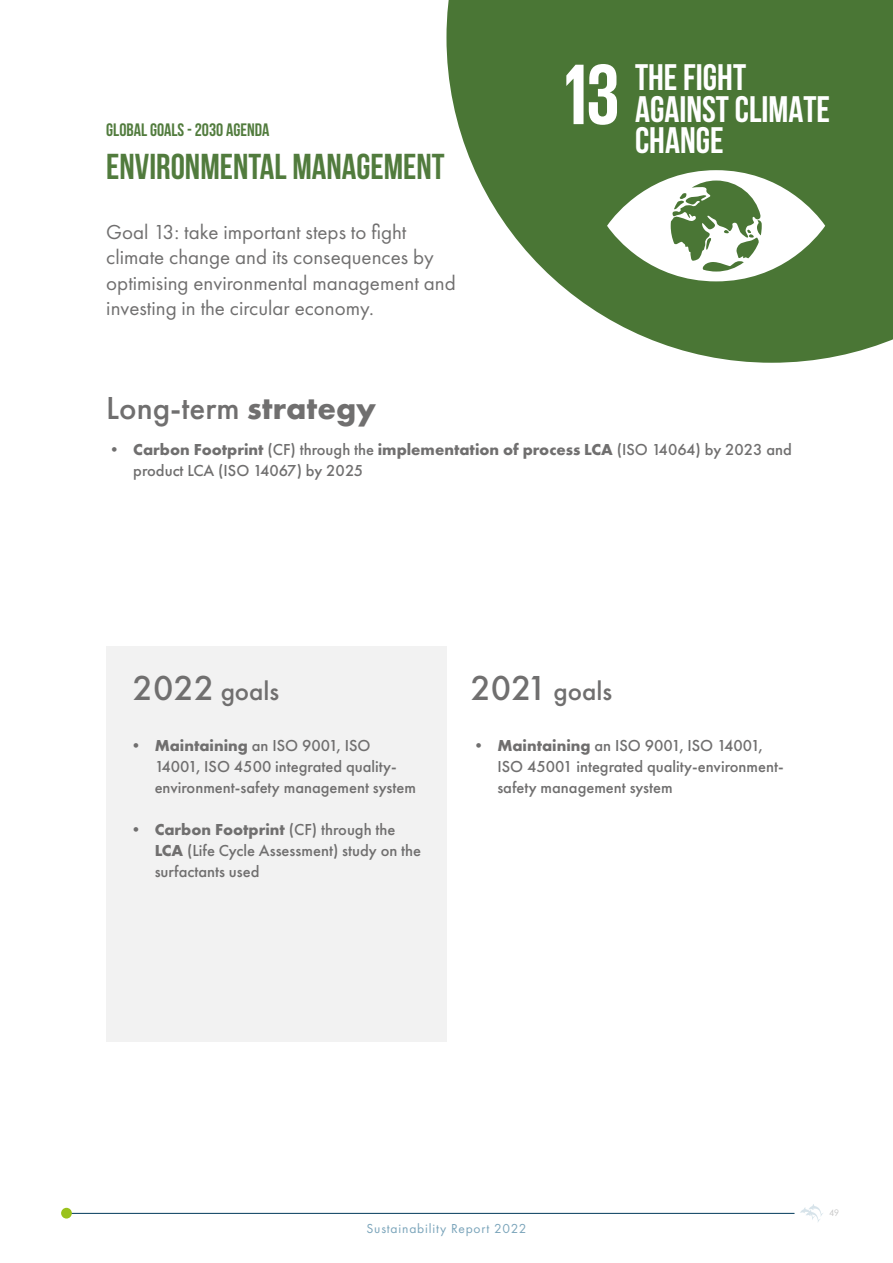
<style>
.page{position:relative;width:893px;height:1263px;background:#fff}
.page>*{position:absolute;margin:0;border:0;box-sizing:border-box;transform-origin:0 0}
.t1{font:700 36.9px/31.5px "Bebas Neue";color:#fff}
.t2{font:700 36px "Bebas Neue";color:#4a7635}
.t3{font:500 33px "Futura PT";color:#706f6f}
.t4{font:500 27px "Futura PT";color:#706f6f}
.t5{font:21px/25.2px "Futura PT";color:#706f6f}
.t6{font:700 18px "Bebas Neue";color:#4a7635}
.t7{font:500 16.5px/21px "Futura PT";color:#706f6f}
.t8{font:13.5px "Futura PT";letter-spacing:.06em;color:#7aa4ba}
.t9{font:9px "Century Gothic";color:#c6c6c6}
.s1{font-weight:700}
.s2{font-size:36px}
</style>
<div class="page">
<svg style="left:800px;top:1204px;width:23px;height:18px"></svg>
<hr style="left:67px;top:1213px;width:727px;height:1px;background:#00395b">
<div style="left:61px;top:1208px;width:11px;height:10px;background:#9ac21c;border-radius:50%"></div>
<svg style="left:446px;top:0;width:447px;height:363px;fill:#4a7635"></svg>
<svg style="left:566px;top:65px;width:17px;height:59px"></svg>
<svg style="left:589px;top:64px;width:28px;height:61px"></svg>
<svg style="left:607px;top:170px;width:218px;height:111px"></svg>
<div style="left:106px;top:647px;width:340px;height:395px;background:#f2f2f2"></div>
<p class="t6" style="left:106px;top:120px;width:165px">GLOBAL GOALS - 2030 AGENDA</p>
<h2 class="t2" style="left:106px;top:147px;width:340px">ENVIRONMENTAL MANAGEMENT</h2>
<p class="t5" style="left:106px;top:220px;width:351px">Goal 13: take important steps to fight climate change and its consequences by optimising environmental management and investing in the circular economy.</p>
<h3 class="t3" style="left:106px;top:388px;width:271px">Long-term <span class="s1">strategy</span></h3>
<h1 class="t1" style="left:635px;top:61px;width:197px">THE FIGHT<br>AGAINST CLIMATE<br>CHANGE</h1>
<p class="t7" style="left:133px;top:439px;width:660px;text-indent:-27px"><span class="s1">• Carbon Footprint</span> (CF) through the <span class="s1">implementation of process LCA</span> (ISO 14064) by 2023 and product LCA (ISO 14067) by 2025</p>
<h3 class="t4" style="left:133px;top:675px;width:148px"><span class="s2">2022</span> goals</h3>
<h3 class="t4" style="left:470px;top:675px;width:143px"><span class="s2">2021</span> goals</h3>
<p class="t7" style="left:155px;top:735px;width:263px;text-indent:-27px"><span class="s1">• Maintaining</span> an ISO 9001, ISO<br>14001, ISO 4500 integrated quality&shy;environment-safety management system</p>
<p class="t7" style="left:155px;top:819px;width:268px;text-indent:-27px"><span class="s1">• Carbon Footprint</span> (CF) through the<br><span class="s1">LCA</span> (Life Cycle Assessment) study on the surfactants used</p>
<p class="t7" style="left:497px;top:735px;width:288px;text-indent:-27px"><span class="s1">• Maintaining</span> an ISO 9001, ISO 14001,<br>ISO 45001 integrated quality-environment&shy;safety management system</p>
<p class="t8" style="left:366px;top:1221px;width:162px">Sustainability Report 2022</p>
<p class="t9" style="left:829px;top:1206px;width:11px">49</p>
</div>
